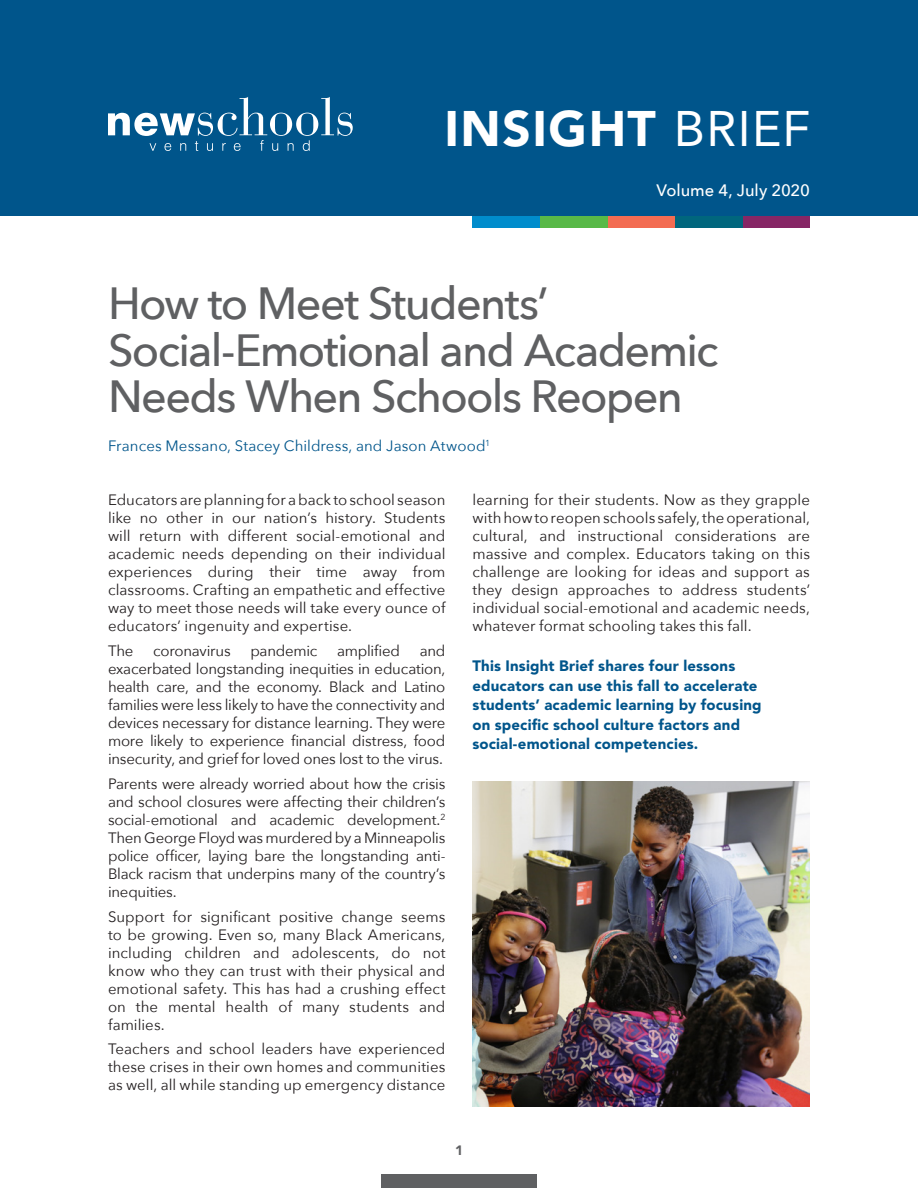
<style>
.page{position:relative;width:918px;height:1188px;background:#fff}
.page>*{position:absolute;margin:0;border:0;box-sizing:border-box;transform-origin:0 0}
.t1{font:900 49.5px "Avenir";letter-spacing:.03em;color:#fff}
.t2{font:500 45px/46.5px "Avenir Next";letter-spacing:-.04em;color:#5f6062}
.t3{font:500 16.5px "Avenir Next";color:#fff}
.t4{font:15px/18px "Avenir Next";color:#231f20;text-align:justify}
.t5{font:900 15px/19.5px "Avenir";letter-spacing:.01em;color:#00558b}
.t6{font:15px "Avenir Next";letter-spacing:.005em;color:#00558b}
.t7{font:900 13.5px "Avenir";color:#5f6062}
.s1{font-weight:400}
</style>
<div class="page">
<div style="left:381px;top:1174px;width:156px;height:14px;background:#5f6062"></div>
<div style="left:742px;top:204px;width:68px;height:24px;background:#862665"></div>
<div style="left:675px;top:204px;width:67px;height:24px;background:#00667d"></div>
<div style="left:608px;top:204px;width:67px;height:24px;background:#f36c52"></div>
<div style="left:540px;top:204px;width:68px;height:24px;background:#58b947"></div>
<div style="left:472px;top:204px;width:68px;height:24px;background:#008ccc"></div>
<div style="left:0;top:0;width:918px;height:216px;background:#00558b"></div>
<svg style="left:108px;top:97px;width:245px;height:54px"></svg>
<img style="left:472px;top:782px;width:338px;height:325px">
<h1 class="t1" style="left:444px;top:99px;width:367px">INSIGHT <span class="s1">BRIEF</span></h1>
<p class="t3" style="left:656px;top:177px;width:155px">Volume 4, July 2020</p>
<h2 class="t2" style="left:108px;top:279px;width:612px">How to Meet Students’<br>Social-Emotional and Academic<br>Needs When Schools Reopen</h2>
<p class="t6" style="left:108px;top:433px;width:384px">Frances Messano, Stacey Childress, and Jason Atwood<sup>1</sup></p>
<p class="t4" style="left:108px;top:490px;width:339px">Educators are planning for a back to school season like no other in our nation’s history. Students will return with different social-emotional and academic needs depending on their individual experiences during their time away from classrooms. Crafting an empathetic and effective way to meet those needs will take every ounce of educators’ ingenuity and expertise.</p>
<p class="t4" style="left:108px;top:641px;width:27px">The</p>
<p class="t4" style="left:153px;top:641px;width:79px">coronavirus</p>
<p class="t4" style="left:250px;top:641px;width:69px">pandemic</p>
<p class="t4" style="left:337px;top:641px;width:64px">amplified</p>
<p class="t4" style="left:108px;top:641px;width:339px;text-indent:312px">and exacerbated longstanding inequities in education, health care, and the economy. Black and Latino families were less likely to have the connectivity and devices necessary for distance learning. They were more likely to experience financial distress, food insecurity, and grief for loved ones lost to the virus.</p>
<p class="t4" style="left:108px;top:774px;width:339px">Parents were already worried about how the crisis and school closures were affecting their children’s social-emotional and academic development.<sup>2<br></sup>Then George Floyd was murdered by a Minneapolis police officer, laying bare the longstanding anti-Black racism that underpins many of the country’s inequities.</p>
<p class="t4" style="left:108px;top:907px;width:339px">Support for significant positive change seems to be growing. Even so, many Black Americans, including children and adolescents, do not know who they can trust with their physical and emotional safety. This has had a crushing effect on the mental health of many students and families.</p>
<p class="t4" style="left:108px;top:1039px;width:339px">Teachers and school leaders have experienced these crises in their own homes and communities as well, all while standing up emergency distance</p>
<p class="t4" style="left:472px;top:490px;width:339px">learning for their students. Now as they grapple with how to reopen schools safely, the operational, cultural, and instructional considerations are massive and complex. Educators taking on this challenge are looking for ideas and support as they design approaches to address students’ individual social-emotional and academic needs, whatever format schooling takes this fall.</p>
<p class="t5" style="left:472px;top:656px;width:291px">This Insight Brief shares four lessons educators can use this fall to accelerate students’ academic learning by focusing on specific school culture factors and social-emotional competencies.</p>
<p class="t7" style="left:455px;top:1142px;width:9px">1</p>
</div>
